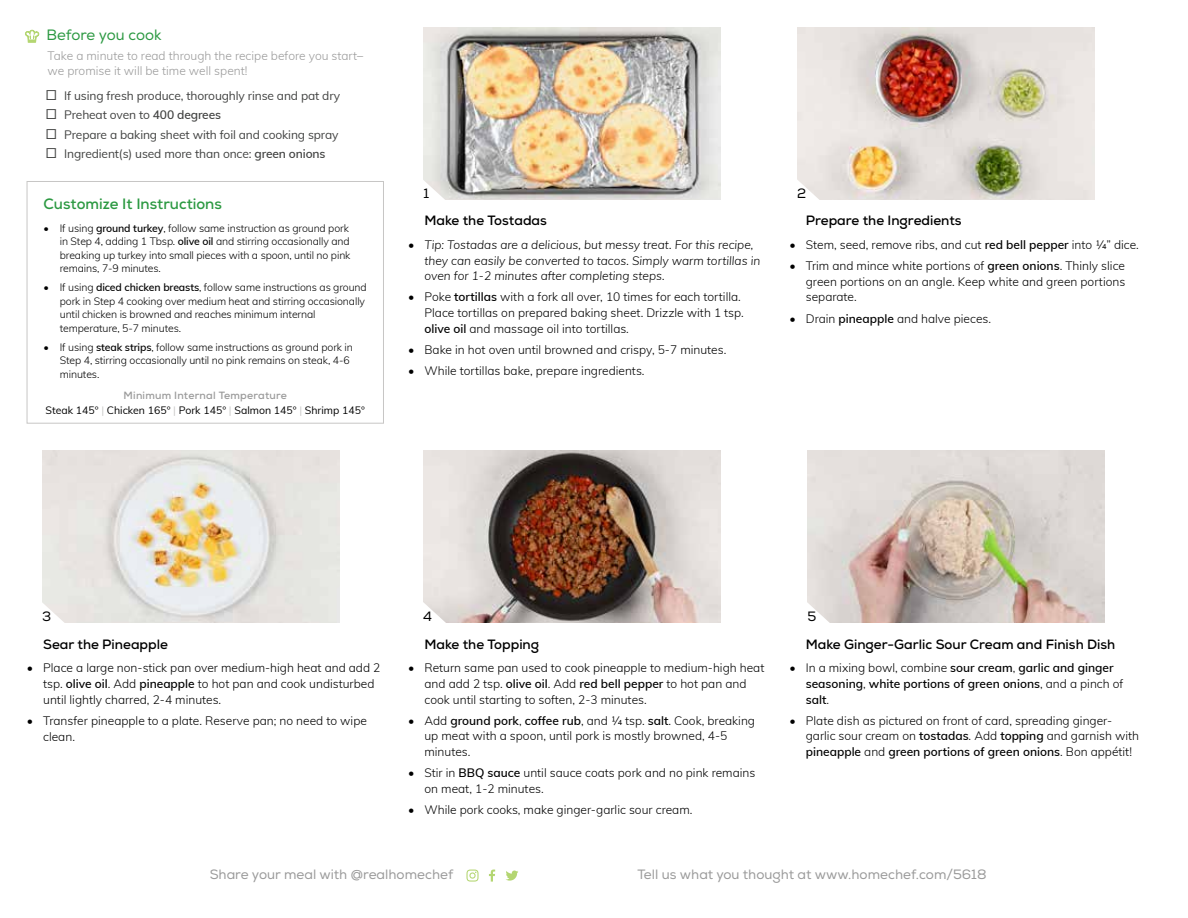
<style>
.page{position:relative;width:1188px;height:918px;background:#fff}
.page>*{position:absolute;margin:0;border:0;box-sizing:border-box;transform-origin:0 0}
.t1{font:700 15px "Nexa";color:#2c9942}
.t2{font:15px "Nexa";letter-spacing:-.005em;color:#2c9942}
.t3{font:700 13.5px "Nexa";color:#000}
.t4{font:13.5px "Nexa";color:#9a9a9a}
.t5{font:13.5px "Nexa";color:#000}
.t6{font:300 12px/15.8px "Muli";color:#000}
.t7{font:12px/19.5px "Muli";letter-spacing:-.01em;color:#414241}
.t8{font:italic 300 12px/15.8px "Muli";color:#000}
.t9{font:600 12px/15.8px "Muli";color:#000}
.t10{font:300 12px/15px "Muli";color:#9a9a9a}
.t11{font:300 10.5px/13.5px "Muli";letter-spacing:-.01em;color:#000}
.t12{font:10.5px "Muli";color:#000}
.t13{font:700 10.5px "Nexa";letter-spacing:.02em;color:#9a9a9a}
.s1{font-weight:600}
.s2{color:#c7c6c5}
.s3{font-style:normal}
.s4{font-weight:300}
</style>
<div class="page">
<div style="left:27px;top:181px;width:357px;height:243px;border:1px solid #c7c6c5"></div>
<svg style="left:25px;top:30px;width:14px;height:12px"></svg>
<svg style="left:489px;top:870px;width:6px;height:12px"></svg>
<svg style="left:466px;top:870px;width:13px;height:12px"></svg>
<svg style="left:506px;top:871px;width:12px;height:10px"></svg>
<img style="left:42px;top:450px;width:297px;height:173px">
<img style="left:423px;top:450px;width:297px;height:173px">
<img style="left:423px;top:27px;width:297px;height:173px">
<img style="left:808px;top:450px;width:297px;height:173px">
<img style="left:797px;top:27px;width:297px;height:173px">
<svg style="left:423px;top:178px;width:24px;height:22px"></svg>
<svg style="left:797px;top:178px;width:24px;height:22px"></svg>
<svg style="left:42px;top:601px;width:24px;height:22px"></svg>
<svg style="left:423px;top:601px;width:24px;height:22px"></svg>
<svg style="left:807px;top:601px;width:24px;height:22px"></svg>
<p class="t2" style="left:46px;top:26px;width:117px">Before you cook</p>
<p class="t10" style="left:48px;top:47px;width:317px">Take a minute to read through the recipe before you start– we promise it will be time well spent!</p>
<p class="t7" style="left:64px;top:85px;width:278px">If using fresh produce, thoroughly rinse and pat dry Preheat oven to <span class="s1">400 degrees<br></span>Prepare a baking sheet with foil and cooking spray Ingredient(s) used more than once: <span class="s1">green onions</span></p>
<p class="t1" style="left:44px;top:194px;width:180px">Customize It Instructions</p>
<p class="t11" style="left:60px;top:221px;width:292px;text-indent:-16px">• If using <span class="s1">ground turkey</span>, follow same instruction as ground pork in Step 4, adding 1 Tbsp. <span class="s1">olive oil</span> and stirring occasionally and breaking up turkey into small pieces with a spoon, until no pink remains, 7-9 minutes.</p>
<p class="t11" style="left:60px;top:280px;width:308px;text-indent:-16px">• If using <span class="s1">diced chicken breasts</span>, follow same instructions as ground pork in Step 4 cooking over medium heat and stirring occasionally until chicken is browned and reaches minimum internal temperature, 5-7 minutes.</p>
<p class="t11" style="left:60px;top:340px;width:295px;text-indent:-16px">• If using <span class="s1">steak strips</span>, follow same instructions as ground pork in<br>Step 4, stirring occasionally until no pink remains on steak, 4-6 minutes.</p>
<p class="t13" style="left:124px;top:389px;width:165px">Minimum Internal Temperature</p>
<p class="t12" style="left:46px;top:403px;width:321px">Steak 145° <span class="s2">|</span> Chicken 165° <span class="s2">|</span> Pork 145° <span class="s2">|</span> Salmon 145° <span class="s2">|</span> Shrimp 145°</p>
<p class="t5" style="left:423px;top:185px;width:7px">1</p>
<p class="t3" style="left:425px;top:212px;width:124px">Make the Tostadas</p>
<p class="t8" style="left:425px;top:236px;width:337px;text-indent:-16px"><span class="s3">•</span> Tip: Tostadas are a delicious, but messy treat. For this recipe, they can easily be converted to tacos. Simply warm tortillas in oven for 1-2 minutes after completing steps.</p>
<p class="t6" style="left:425px;top:289px;width:321px;text-indent:-16px">• Poke <span class="s1">tortillas</span> with a fork all over, 10 times for each tortilla.<br>Place tortillas on prepared baking sheet. Drizzle with 1 tsp. <span class="s1">olive oil</span> and massage oil into tortillas.</p>
<p class="t6" style="left:408px;top:341px;width:320px">• Bake in hot oven until browned and crispy, 5-7 minutes.</p>
<p class="t6" style="left:408px;top:362px;width:238px">• While tortillas bake, prepare ingredients.</p>
<p class="t5" style="left:797px;top:185px;width:11px">2</p>
<p class="t3" style="left:806px;top:212px;width:157px">Prepare the Ingredients</p>
<p class="t6" style="left:790px;top:236px;width:351px">• Stem, seed, remove ribs, and cut <span class="s1">red bell pepper</span> into ¼” dice.</p>
<p class="t6" style="left:806px;top:257px;width:321px;text-align:justify;text-indent:-16px">• Trim and mince white portions of <span class="s1">green onions</span>. Thinly slice green portions on an angle. Keep white and green portions separate.</p>
<p class="t6" style="left:790px;top:310px;width:203px">• Drain <span class="s1">pineapple</span> and halve pieces.</p>
<p class="t5" style="left:42px;top:608px;width:11px">3</p>
<p class="t5" style="left:423px;top:608px;width:10px">4</p>
<p class="t5" style="left:808px;top:608px;width:10px">5</p>
<p class="t3" style="left:43px;top:636px;width:126px">Sear the Pineapple</p>
<p class="t6" style="left:43px;top:659px;width:339px;text-indent:-16px">• Place a large non-stick pan over medium-high heat and add 2 tsp. <span class="s1">olive oil</span>. Add <span class="s1">pineapple</span> to hot pan and cook undisturbed until lightly charred, 2-4 minutes.</p>
<p class="t6" style="left:43px;top:712px;width:325px;text-indent:-16px">• Transfer pineapple to a plate. Reserve pan; no need to wipe clean.</p>
<p class="t3" style="left:424px;top:635px;width:116px">Make the Topping</p>
<p class="t6" style="left:424px;top:659px;width:341px;text-indent:-16px">• Return same pan used to cook pineapple to medium-high heat and add 2 tsp. <span class="s1">olive oil</span>. Add <span class="s1">red bell pepper</span> to hot pan and cook until starting to soften, 2-3 minutes.</p>
<p class="t6" style="left:424px;top:712px;width:332px;text-indent:-16px">• Add <span class="s1">ground pork</span>, <span class="s1">coffee rub</span>, and ¼ tsp. <span class="s1">salt</span>. Cook, breaking up meat with a spoon, until pork is mostly browned, 4-5 minutes.</p>
<p class="t6" style="left:424px;top:765px;width:332px;text-indent:-16px">• Stir in <span class="s1">BBQ sauce</span> until sauce coats pork and no pink remains on meat, 1-2 minutes.</p>
<p class="t6" style="left:408px;top:802px;width:286px">• While pork cooks, make ginger-garlic sour cream.</p>
<p class="t3" style="left:806px;top:635px;width:311px">Make Ginger-Garlic Sour Cream and Finish Dish</p>
<p class="t9" style="left:806px;top:659px;width:319px;text-indent:-16px"><span class="s4">• In a mixing bowl, combine</span> sour cream<span class="s4">,</span> garlic and ginger seasoning<span class="s4">,</span> white portions of green onions<span class="s4">, and a pinch of </span>salt<span class="s4">.</span></p>
<p class="t6" style="left:806px;top:712px;width:335px;text-indent:-16px">• Plate dish as pictured on front of card, spreading ginger&shy;garlic sour cream on <span class="s1">tostadas</span>. Add <span class="s1">topping</span> and garnish with <span class="s1">pineapple</span> and <span class="s1">green portions of green onions</span>. Bon appétit!</p>
<p class="t4" style="left:210px;top:867px;width:245px">Share your meal with @realhomechef</p>
<p class="t4" style="left:638px;top:867px;width:350px">Tell us what you thought at www.homechef.com/5618</p>
</div>
